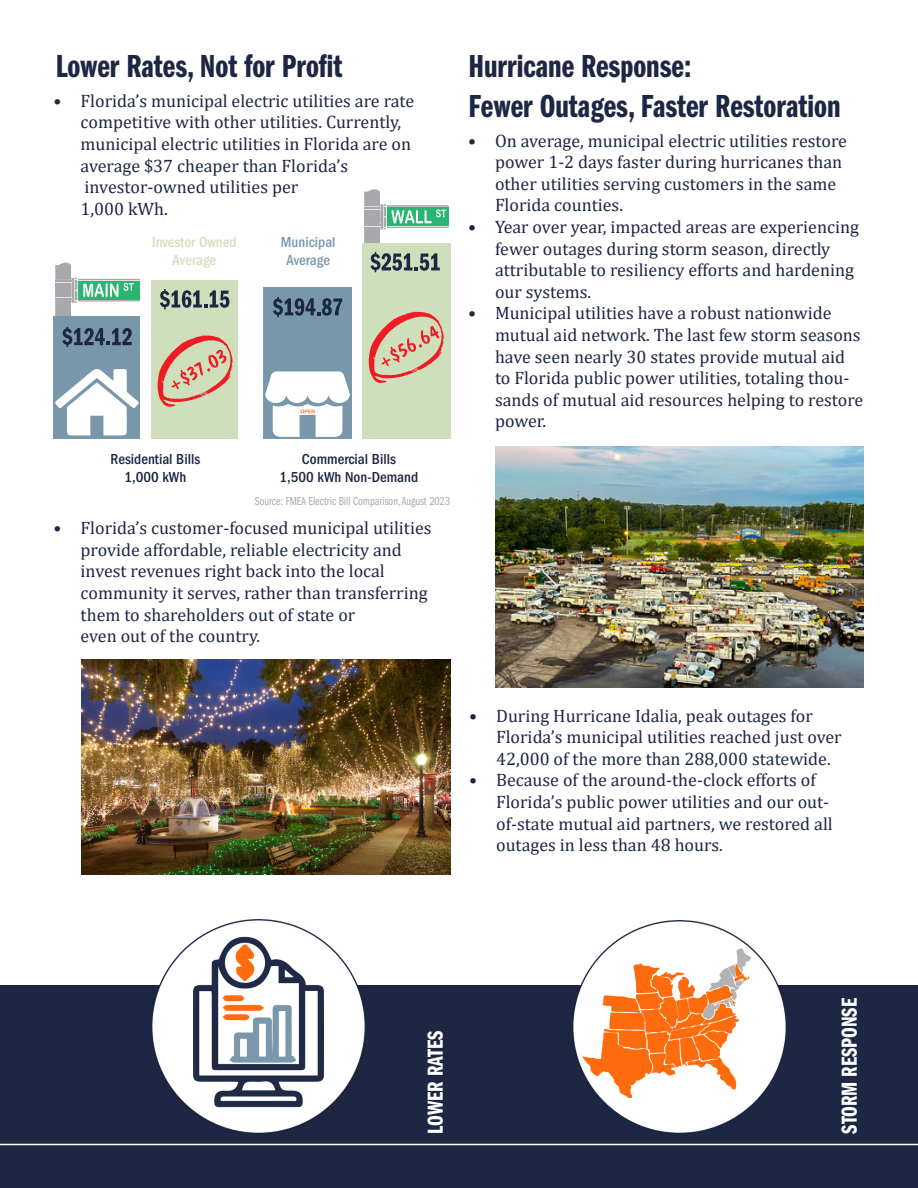
<style>
.page{position:relative;width:918px;height:1188px;background:#fff}
.page>*{position:absolute;margin:0;border:0;box-sizing:border-box;transform-origin:0 0}
.t1{font:33px/39.6px "ITC Franklin Gothic Std Dm Cp";color:#1d2743}
.t2{font:22.5px "ITC Franklin Gothic Std Dm Cp";color:#fff}
.t3{font:18px/21.6px "Cambria";color:#1d2743}
.t4{font:500 condensed 15px "ITC Franklin Gothic Std";color:#1d2743}
.t5{font:500 condensed 15px/18px "ITC Franklin Gothic Std";color:#d0dfbb;text-align:center}
.t6{font:500 condensed 15px "ITC Franklin Gothic Std";color:#7997ab}
.t7{font:12px "Franklin Gothic LT Pro Bk Cm";color:#a8a9ad}
</style>
<div class="page">
<img style="left:81px;top:660px;width:369px;height:215px">
<div style="left:0;top:986px;width:918px;height:202px;background:#1d2743"></div>
<hr style="left:0;top:1144px;width:918px;height:1px;background:#fff">
<div style="left:152px;top:280px;width:86px;height:158px;background:#d0dfbb"></div>
<div style="left:54px;top:316px;width:86px;height:122px;background:#7997ab"></div>
<svg style="left:55px;top:369px;width:84px;height:66px"></svg>
<div style="left:362px;top:243px;width:88px;height:196px;background:#d0dfbb"></div>
<div style="left:264px;top:287px;width:88px;height:152px;background:#7997ab"></div>
<svg style="left:265px;top:371px;width:85px;height:66px"></svg>
<svg style="left:55px;top:262px;width:85px;height:85px"></svg>
<svg style="left:160px;top:289px;width:69px;height:20px"></svg>
<svg style="left:273px;top:297px;width:69px;height:20px"></svg>
<svg style="left:364px;top:189px;width:85px;height:83px"></svg>
<svg style="left:157px;top:335px;width:76px;height:72px"></svg>
<svg style="left:369px;top:311px;width:75px;height:72px"></svg>
<img style="left:152px;top:920px;width:213px;height:213px">
<img style="left:573px;top:920px;width:213px;height:214px">
<img style="left:495px;top:446px;width:369px;height:242px">
<p class="t1" style="left:56px;top:46px;width:288px">Lower Rates, Not for Profit</p>
<p class="t3" style="left:81px;top:90px;width:335px;text-indent:-27px">• Florida’s municipal electric utilities are rate competitive with other utilities. Currently, municipal electric utilities in Florida are on average $37 cheaper than Florida’s investor-owned utilities per<br>1,000 kWh.</p>
<p class="t5" style="left:152px;top:233px;width:86px">Investor Owned<br>Average</p>
<p class="t6" style="left:281px;top:233px;width:56px">Municipal</p>
<p class="t6" style="left:286px;top:251px;width:45px">Average</p>
<p class="t4" style="left:110px;top:451px;width:91px">Residential Bills</p>
<p class="t4" style="left:125px;top:469px;width:63px">1,000 kWh</p>
<p class="t4" style="left:302px;top:451px;width:95px">Commercial Bills</p>
<p class="t4" style="left:280px;top:469px;width:140px">1,500 kWh Non-Demand</p>
<p class="t7" style="left:255px;top:494px;width:197px">Source: FMEA Electric Bill Comparison, August 2023</p>
<p class="t3" style="left:81px;top:517px;width:352px;text-indent:-27px">• Florida’s customer-focused municipal utilities provide affordable, reliable electricity and invest revenues right back into the local community it serves, rather than transferring them to shareholders out of state or<br>even out of the country.</p>
<p class="t1" style="left:468px;top:47px;width:374px">Hurricane Response:<br>Fewer Outages, Faster Restoration</p>
<p class="t3" style="left:495px;top:130px;width:353px;text-indent:-27px">• On average, municipal electric utilities restore power 1-2 days faster during hurricanes than other utilities serving customers in the same Florida counties.</p>
<p class="t3" style="left:495px;top:216px;width:366px;text-indent:-27px">• Year over year, impacted areas are experiencing fewer outages during storm season, directly attributable to resiliency efforts and hardening our systems.</p>
<p class="t3" style="left:495px;top:302px;width:370px;text-indent:-27px">• Municipal utilities have a robust nationwide mutual aid network. The last few storm seasons have seen nearly 30 states provide mutual aid to Florida public power utilities, totaling thou&shy;sands of mutual aid resources helping to restore power.</p>
<p class="t3" style="left:496px;top:704px;width:347px;text-indent:-27px">• During Hurricane Idalia, peak outages for<br>Florida’s municipal utilities reached just over<br>42,000 of the more than 288,000 statewide.</p>
<p class="t3" style="left:496px;top:769px;width:338px;text-indent:-27px">• Because of the around-the-clock efforts of Florida’s public power utilities and our out&shy;of-state mutual aid partners, we restored all outages in less than 48 hours.</p>
<p class="t2" style="left:423px;top:1134px;width:105px;rotate:-90deg">LOWER RATES</p>
<p class="t2" style="left:837px;top:1134px;width:137px;rotate:-90deg">STORM RESPONSE</p>
</div>
